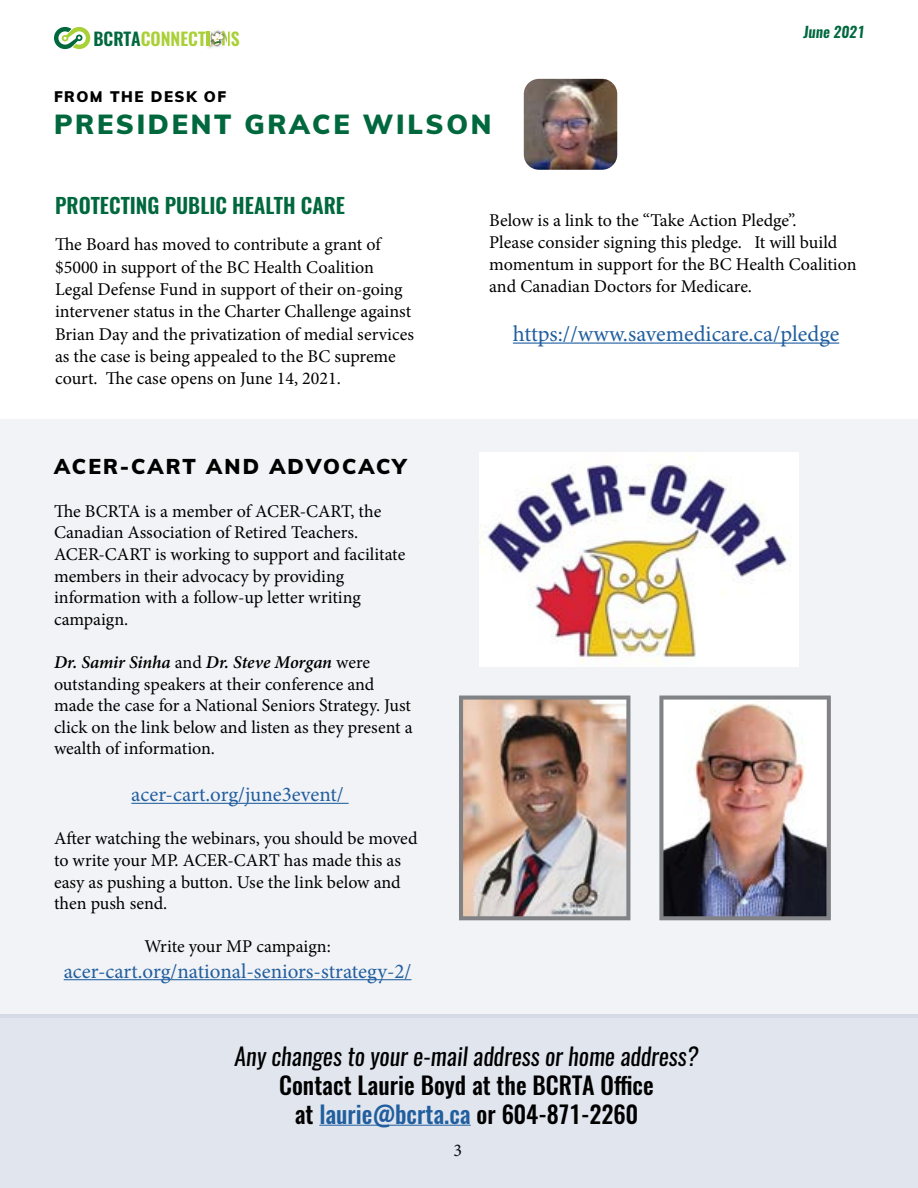
<style>
.page{position:relative;width:918px;height:1188px;background:#fff}
.page>*{position:absolute;margin:0;border:0;box-sizing:border-box;transform-origin:0 0}
.t1{font:900 27px "Muli";letter-spacing:.1em;color:#01683e}
.t2{font:500 24px/28.8px "Oswald";color:#000;text-align:center}
.t3{font:italic 24px "Oswald";color:#000}
.t4{font:22.5px "Minion Pro";color:#215e9e}
.t5{font:21px "Minion Pro";color:#215e9e}
.t6{font:600 21px "Oswald";color:#01683e}
.t7{font:900 21px "Muli";letter-spacing:.09em;color:#000}
.t8{font:18px/21.6px "Minion Pro";color:#000}
.t9{font:600 17.7px "Oswald";color:#aad037}
.t10{font:900 15px "Muli";letter-spacing:.1em;color:#000}
.t11{font:italic 600 15px "Oswald";color:#01683f}
.s1{color:#01683e}
.s2{color:#fff}
.s3{font-weight:600;font-style:italic}
.s4{color:#215e9e}
</style>
<div class="page">
<svg style="left:54px;top:27px;width:36px;height:22px"></svg>
<svg style="left:206px;top:32px;width:21px;height:17px"></svg>
<div style="left:0;top:419px;width:918px;height:598px;background:#f1f3f7"></div>
<div style="left:0;top:1014px;width:918px;height:174px;background:#e0e5ee"></div>
<hr style="left:319px;top:1125px;width:152px;height:1px;background:#215e9e">
<hr style="left:513px;top:343px;width:326px;height:1px;background:#215e9e">
<img style="left:524px;top:79px;width:93px;height:91px">
<hr style="left:131px;top:803px;width:218px;height:1px;background:#215e9e">
<hr style="left:64px;top:979px;width:348px;height:1px;background:#215e9e">
<img style="left:480px;top:453px;width:318px;height:213px">
<img style="left:659px;top:696px;width:172px;height:224px">
<img style="left:459px;top:696px;width:171px;height:224px">
<p class="t9" style="left:93px;top:26px;width:148px"><span class="s1">BCRTA</span>CONNECTI<span class="s2">O</span>NS</p>
<p class="t10" style="left:54px;top:85px;width:174px">FROM THE DESK OF</p>
<h1 class="t1" style="left:54px;top:104px;width:439px">PRESIDENT GRACE WILSON</h1>
<p class="t11" style="left:804px;top:21px;width:63px">June 2021</p>
<p class="t6" style="left:55px;top:191px;width:292px">PROTECTING PUBLIC HEALTH CARE</p>
<p class="t8" style="left:55px;top:233px;width:360px;line-height:22.4px">The Board has moved to contribute a grant of $5000 in support of the BC Health Coalition Legal Defense Fund in support of their on-going intervener status in the Charter Challenge against Brian Day and the privatization of medial services as the case is being appealed to the BC supreme court. The case opens on June 14, 2021.</p>
<p class="t7" style="left:54px;top:451px;width:354px">ACER-CART AND ADVOCACY</p>
<p class="t8" style="left:54px;top:500px;width:353px">The BCRTA is a member of ACER-CART, the Canadian Association of Retired Teachers.<br>ACER-CART is working to support and facilitate members in their advocacy by providing information with a follow-up letter writing campaign.</p>
<p class="t8" style="left:54px;top:652px;width:360px"><span class="s3">Dr. Samir Sinha</span> and <span class="s3">Dr. Steve Morgan</span> were outstanding speakers at their conference and made the case for a National Seniors Strategy. Just click on the link below and listen as they present a wealth of information.</p>
<p class="t5" style="left:131px;top:780px;width:214px">acer-cart.org/june3event/</p>
<p class="t8" style="left:54px;top:828px;width:365px">After watching the webinars, you should be moved to write your MP. ACER-CART has made this as easy as pushing a button. Use the link below and then push send.</p>
<p class="t8" style="left:144px;top:936px;width:188px">Write your MP campaign:</p>
<p class="t5" style="left:64px;top:957px;width:349px">acer-cart.org/national-seniors-strategy-2/</p>
<p class="t8" style="left:489px;top:210px;width:369px">Below is a link to the “Take Action Pledge”.<br>Please consider signing this pledge. It will build momentum in support for the BC Health Coalition and Canadian Doctors for Medicare.</p>
<p class="t4" style="left:513px;top:319px;width:328px">https://www.savemedicare.ca/pledge</p>
<h2 class="t3" style="left:235px;top:1040px;width:465px">Any changes to your e-mail address or home address?</h2>
<h2 class="t2" style="left:279px;top:1072px;width:376px">Contact Laurie Boyd at the BCRTA Office at <span class="s4">laurie@bcrta.ca</span> or 604-871-2260</h2>
<p class="t8" style="left:454px;top:1139px;width:10px">3</p>
</div>
